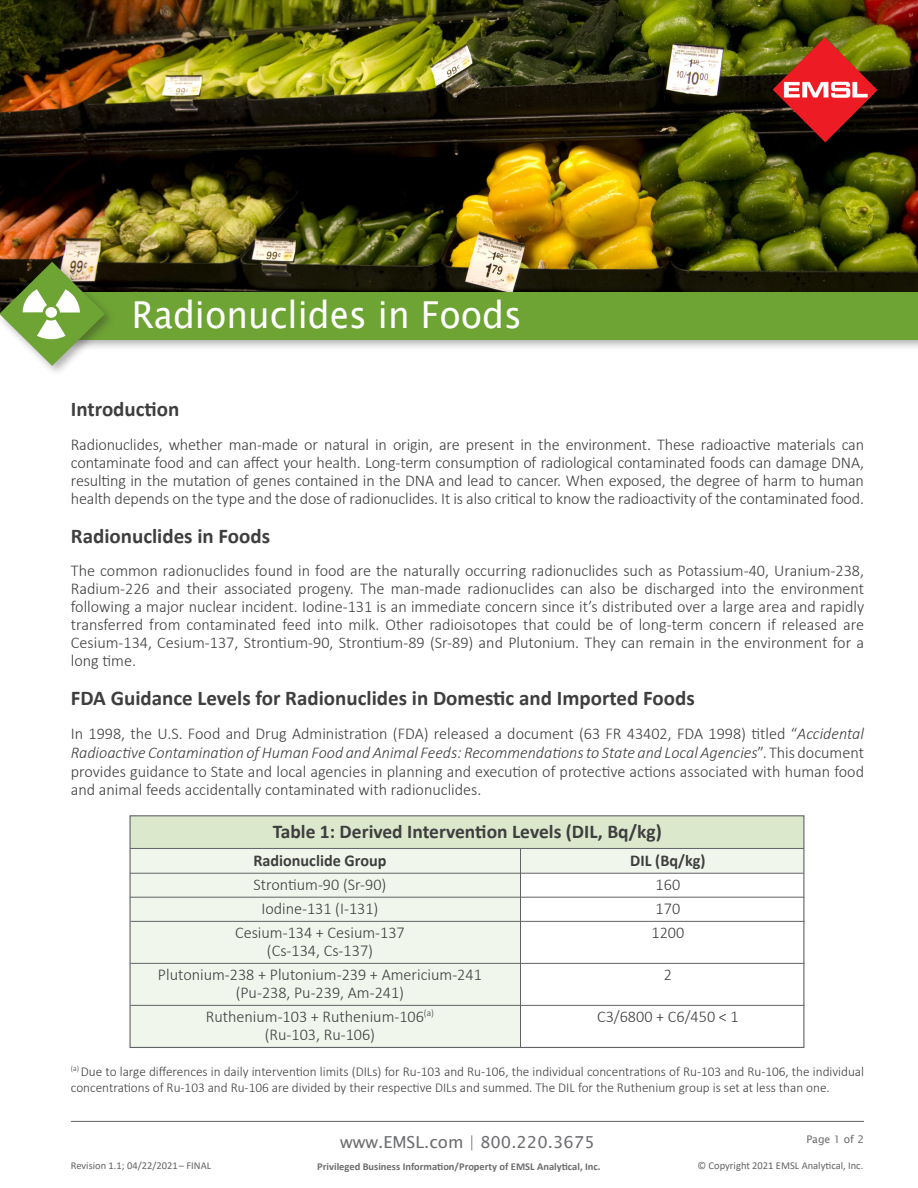
<style>
.page{position:relative;width:918px;height:1188px;background:#fff}
.page>*{position:absolute;margin:0;border:0;box-sizing:border-box;transform-origin:0 0}
.t1{font:37.2px "Lucida Sans Unicode";color:#fff;scale:.94 1}
.t2{font:700 21px "Calibri";color:#3e3e3f}
.t3{font:700 19.5px "Calibri";color:#3e3e3f}
.t4{font:300 16.5px/18px "Calibri";color:#3e3e3f;text-align:justify}
.t5{font:700 16.5px "Calibri";color:#3e3e3f}
.t6{font:16.5px "Lucida Sans Unicode";color:#6c6d70}
.t7{font:300 13.5px/16.5px "Calibri";color:#3e3e3f}
.t8{font:10.5px "Calibri";color:#636366}
.t9{font:700 10.5px "Calibri";color:#6c6d70}
.Website{font:10.5px "Lucida Sans Unicode";color:#6c6d70}
.s1{font-style:italic}
</style>
<div class="page">
<img style="left:0;top:0;width:918px;height:288px">
<div style="left:31px;top:288px;width:887px;height:64px;background:#231f20;opacity:.35"></div>
<div style="left:35px;top:292px;width:883px;height:47px;background:#6ea434"></div>
<img style="left:771px;top:37px;width:114px;height:113px">
<hr style="left:71px;top:1121px;width:793px;height:1px;background:#636366">
<div style="left:0;top:259px;width:116px;height:118px;background:#231f20;opacity:.35"></div>
<svg style="left:0;top:262px;width:105px;height:104px"></svg>
<div style="left:130px;top:867px;width:390px;height:180px;background:#f0f6eb"></div>
<div style="left:130px;top:848px;width:674px;height:25px;background:#f0f6eb"></div>
<div style="left:130px;top:816px;width:674px;height:32px;background:#dbe8cc"></div>
<div style="left:129px;top:815px;width:675px;height:233px;border:1px solid #636366"></div>
<hr style="left:130px;top:848px;width:674px;height:1px;background:#636366">
<hr style="left:130px;top:873px;width:674px;height:1px;background:#636366">
<hr style="left:130px;top:897px;width:674px;height:1px;background:#636366">
<hr style="left:131px;top:921px;width:673px;height:1px;background:#636366">
<hr style="left:131px;top:963px;width:673px;height:1px;background:#636366">
<hr style="left:131px;top:1005px;width:673px;height:1px;background:#636366">
<hr style="left:520px;top:848px;width:1px;height:200px;background:#636366">
<h1 class="t1" style="left:132px;top:286px;width:417px">Radionuclides in Foods</h1>
<p class="t2" style="left:71px;top:394px;width:110px">Introduction</p>
<p class="t4" style="left:71px;top:436px;width:795px">Radionuclides, whether man-made or natural in origin, are present in the environment. These radioactive materials can contaminate food and can affect your health. Long-term consumption of radiological contaminated foods can damage DNA, resulting in the mutation of genes contained in the DNA and lead to cancer. When exposed, the degree of harm to human health depends on the type and the dose of radionuclides. It is also critical to know the radioactivity of the contaminated food.</p>
<p class="t2" style="left:71px;top:522px;width:201px">Radionuclides in Foods</p>
<p class="t4" style="left:71px;top:562px;width:795px">The common radionuclides found in food are the naturally occurring radionuclides such as Potassium-40, Uranium-238, Radium-226 and their associated progeny. The man-made radionuclides can also be discharged into the environment following a major nuclear incident. Iodine-131 is an immediate concern since it’s distributed over a large area and rapidly transferred from contaminated feed into milk. Other radioisotopes that could be of long-term concern if released are Cesium-134, Cesium-137, Strontium-90, Strontium-89 (Sr-89) and Plutonium. They can remain in the environment for a long time.</p>
<p class="t2" style="left:71px;top:684px;width:625px">FDA Guidance Levels for Radionuclides in Domestic and Imported Foods</p>
<p class="t4" style="left:71px;top:724px;width:795px;line-height:18.8px">In 1998, the U.S. Food and Drug Administration (FDA) released a document (63 FR 43402, FDA 1998) titled “<span class="s1">Accidental Radioactive Contamination of Human Food and Animal Feeds: Recommendations to State and Local Agencies</span>”. This document provides guidance to State and local agencies in planning and execution of protective actions associated with human food and animal feeds accidentally contaminated with radionuclides.</p>
<p class="t3" style="left:273px;top:818px;width:391px">Table 1: Derived Intervention Levels (DIL, Bq/kg)</p>
<p class="t5" style="left:253px;top:849px;width:134px">Radionuclide Group</p>
<p class="t4" style="left:254px;top:875px;width:134px">Strontium-90 (Sr-90)</p>
<p class="t4" style="left:261px;top:899px;width:119px">Iodine-131 (I-131)</p>
<p class="t4" style="left:235px;top:923px;width:171px">Cesium-134 + Cesium-137</p>
<p class="t4" style="left:267px;top:941px;width:108px">(Cs-134, Cs-137)</p>
<p class="t4" style="left:158px;top:965px;width:325px">Plutonium-238 + Plutonium-239 + Americium-241</p>
<p class="t4" style="left:236px;top:983px;width:170px">(Pu-238, Pu-239, Am-241)</p>
<p class="t4" style="left:206px;top:1007px;width:230px">Ruthenium-103 + Ruthenium-106<sup>(a)</sup></p>
<p class="t4" style="left:265px;top:1025px;width:112px">(Ru-103, Ru-106)</p>
<p class="t5" style="left:630px;top:849px;width:77px">DIL (Bq/kg)</p>
<p class="t4" style="left:656px;top:875px;width:26px">160</p>
<p class="t4" style="left:656px;top:899px;width:26px">170</p>
<p class="t4" style="left:652px;top:923px;width:34px">1200</p>
<p class="t4" style="left:664px;top:965px;width:10px">2</p>
<p class="t4" style="left:597px;top:1007px;width:143px">C3/6800 + C6/450 &lt; 1</p>
<p class="t7" style="left:71px;top:1063px;width:795px"><sup>(a)</sup> Due to large differences in daily intervention limits (DILs) for Ru-103 and Ru-106, the individual concentrations of Ru-103 and Ru-106, the individual concentrations of Ru-103 and Ru-106 are divided by their respective DILs and summed. The DIL for the Ruthenium group is set at less than one.</p>
<p class="t6" style="left:340px;top:1129px;width:256px">www.EMSL.com | 800.220.3675</p>
<p class="Website" style="left:806px;top:1131px;width:59px">Page 1 of 2</p>
<p class="t8" style="left:71px;top:1158px;width:142px">Revision 1.1; 04/22/2021– FINAL</p>
<p class="t8" style="left:697px;top:1158px;width:167px">© Copyright 2021 EMSL Analytical, Inc.</p>
<p class="t9" style="left:317px;top:1159px;width:285px">Privileged Business Information/Property of EMSL Analytical, Inc.</p>
</div>
